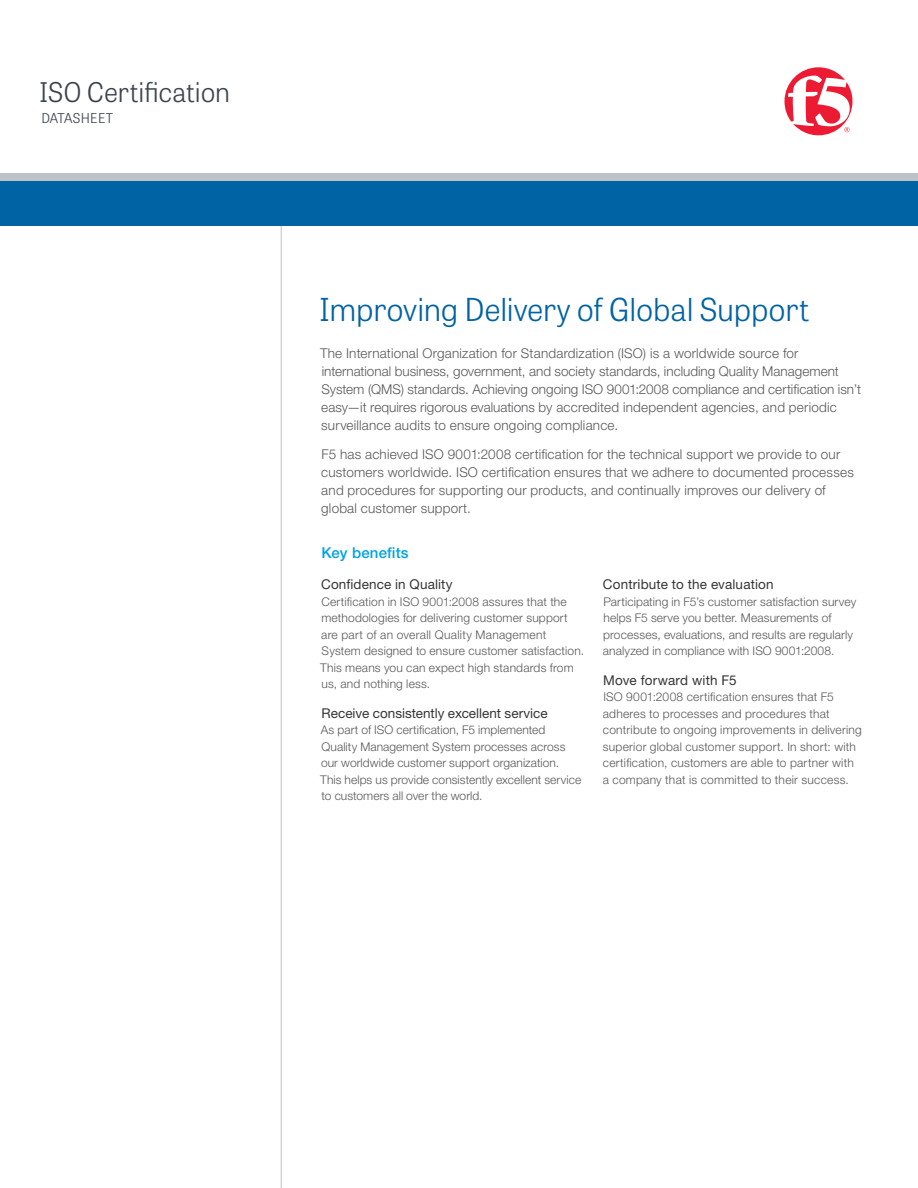
<style>
.page{position:relative;width:918px;height:1188px;background:#fff}
.page>*{position:absolute;margin:0;border:0;box-sizing:border-box;transform-origin:0 0}
.DS_headline{font:300 31.5px "Tablet Gothic";letter-spacing:-.01em;color:#0063a4}
.t1{font:300 27px "Tablet Gothic";color:#3e444f}
.DS_header_-_key_bene{font:500 15px "Helvetica Neue LT Std";letter-spacing:.01em;color:#00a3e3}
.DS_body_copy{font:300 13.5px/18px "Helvetica Neue LT Std";letter-spacing:.015em;color:#57585a}
.DS_benefit{font:13.5px "Helvetica Neue LT Std";letter-spacing:.005em;color:#363536}
.t2{font:300 13.5px "Tablet Gothic";letter-spacing:.02em;color:#3e444f}
.DS_benefit-2{font:300 12px/16.5px "Helvetica Neue LT Std";letter-spacing:.01em;color:#57585a}
</style>
<div class="page">
<hr style="left:281px;top:209px;width:1px;height:979px;background:#bdc1c8">
<div style="left:0;top:175px;width:918px;height:51px;background:#0063a4"></div>
<div style="left:0;top:174px;width:918px;height:7px;background:#bdc1c8"></div>
<svg style="left:784px;top:67px;width:69px;height:68px"></svg>
<h2 class="t1" style="left:39px;top:74px;width:193px">ISO Certification</h2>
<p class="t2" style="left:41px;top:109px;width:73px">DATASHEET</p>
<p class="DS_headline" style="left:319px;top:288px;width:492px">Improving Delivery of Global Support</p>
<p class="DS_body_copy" style="left:320px;top:344px;width:543px">The International Organization for Standardization (ISO) is a worldwide source for international business, government, and society standards, including Quality Management System (QMS) standards. Achieving ongoing ISO 9001:2008 compliance and certification isn’t easy—it requires rigorous evaluations by accredited independent agencies, and periodic surveillance audits to ensure ongoing compliance.</p>
<p class="DS_body_copy" style="left:321px;top:445px;width:534px">F5 has achieved ISO 9001:2008 certification for the technical support we provide to our customers worldwide. ISO certification ensures that we adhere to documented processes and procedures for supporting our products, and continually improves our delivery of global customer support.</p>
<p class="DS_header_-_key_bene" style="left:321px;top:544px;width:89px">Key benefits</p>
<p class="DS_benefit" style="left:321px;top:577px;width:133px">Confidence in Quality</p>
<p class="DS_benefit-2" style="left:320px;top:593px;width:265px">Certification in ISO 9001:2008 assures that the methodologies for delivering customer support are part of an overall Quality Management System designed to ensure customer satisfaction.<br>This means you can expect high standards from us, and nothing less.</p>
<p class="DS_benefit" style="left:322px;top:705px;width:228px">Receive consistently excellent service</p>
<p class="DS_benefit-2" style="left:320px;top:722px;width:263px">As part of ISO certification, F5 implemented Quality Management System processes across our worldwide customer support organization.<br>This helps us provide consistently excellent service to customers all over the world.</p>
<p class="DS_benefit" style="left:603px;top:577px;width:172px">Contribute to the evaluation</p>
<p class="DS_benefit-2" style="left:603px;top:593px;width:255px">Participating in F5’s customer satisfaction survey helps F5 serve you better. Measurements of processes, evaluations, and results are regularly analyzed in compliance with ISO 9001:2008.</p>
<p class="DS_benefit" style="left:603px;top:672px;width:135px">Move forward with F5</p>
<p class="DS_benefit-2" style="left:603px;top:689px;width:261px">ISO 9001:2008 certification ensures that F5 adheres to processes and procedures that contribute to ongoing improvements in delivering superior global customer support. In short: with certification, customers are able to partner with a company that is committed to their success.</p>
</div>
